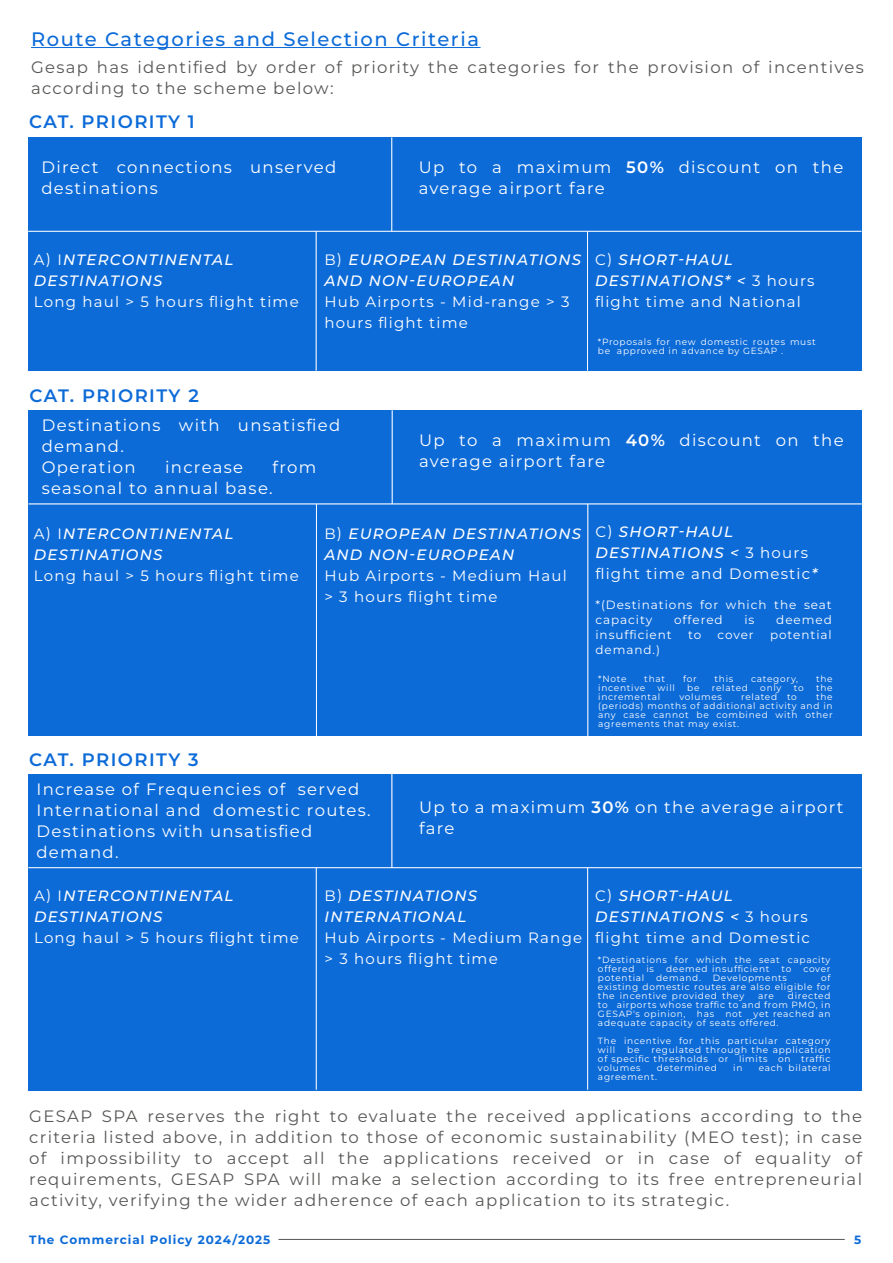
<style>
.page{position:relative;width:893px;height:1263px;background:#fff}
.page>*{position:absolute;margin:0;border:0;box-sizing:border-box;transform-origin:0 0}
.t1{font:500 19.5px "Montserrat";letter-spacing:.08em;color:#0d6bd8}
.t2{font:600 18px "Montserrat";letter-spacing:.08em;color:#0d6bd8}
.t3{font:16.5px/21px "Montserrat";letter-spacing:.08em;color:#575756;text-align:justify}
.t4{font:16.5px/21px "Montserrat";letter-spacing:.08em;color:#fff}
.t5{font:15px/21px "Montserrat";letter-spacing:.08em;color:#fff}
.t6{font:italic 500 15px/21px "Montserrat";letter-spacing:.08em;color:#fff}
.t7{font:12px/15px "Montserrat";letter-spacing:.08em;color:#fff}
.t8{font:700 12px "Montserrat";letter-spacing:.08em;color:#0d6bd8}
.t9{font:9px/9px "Montserrat";letter-spacing:.08em;color:#fff;text-align:justify}
.s1{font-weight:600}
.s2{font-weight:400;font-style:normal}
.s3{font-weight:500;font-style:italic}
</style>
<div class="page">
<div style="left:29px;top:410px;width:833px;height:326px;background:#0d6bd8"></div>
<div style="left:28px;top:774px;width:833px;height:316px;background:#0d6bd8"></div>
<hr style="left:29px;top:504px;width:833px;height:1px;background:#fff">
<hr style="left:316px;top:504px;width:1px;height:240px;background:#fff">
<hr style="left:392px;top:410px;width:1px;height:94px;background:#fff">
<hr style="left:587px;top:504px;width:1px;height:240px;background:#fff">
<hr style="left:28px;top:867px;width:833px;height:1px;background:#fff">
<hr style="left:316px;top:867px;width:1px;height:223px;background:#fff">
<hr style="left:392px;top:774px;width:1px;height:94px;background:#fff">
<hr style="left:587px;top:867px;width:1px;height:223px;background:#fff">
<div style="left:28px;top:137px;width:833px;height:234px;background:#0d6bd8"></div>
<hr style="left:28px;top:231px;width:833px;height:1px;background:#fff">
<hr style="left:316px;top:231px;width:1px;height:140px;background:#fff">
<hr style="left:391px;top:137px;width:1px;height:94px;background:#fff">
<hr style="left:587px;top:231px;width:1px;height:140px;background:#fff">
<hr style="left:31px;top:47px;width:450px;height:1px;background:#0d6bd8">
<hr style="left:278px;top:1239px;width:567px;height:1px;background:#575756">
<h1 class="t1" style="left:31px;top:26px;width:449px">Route Categories and Selection Criteria</h1>
<h3 class="t3" style="left:31px;top:56px;width:834px">Gesap has identified by order of priority the categories for the provision of incentives according to the scheme below:</h3>
<h2 class="t2" style="left:29px;top:109px;width:167px">CAT. PRIORITY 1</h2>
<h3 class="t4" style="left:41px;top:157px;width:296px">Direct connections unserved destinations</h3>
<h3 class="t4" style="left:419px;top:157px;width:426px">Up to a maximum <span class="s1">50%</span> discount on the average airport fare</h3>
<h3 class="t6" style="left:34px;top:248px;width:201px"><span class="s2">A) I</span>NTERCONTINENTAL<br>DESTINATIONS</h3>
<h3 class="t5" style="left:34px;top:290px;width:266px">Long haul &gt; 5 hours flight time</h3>
<h2 class="t2" style="left:30px;top:383px;width:171px">CAT. PRIORITY 2</h2>
<h3 class="t6" style="left:324px;top:248px;width:258px"><span class="s2">B)</span> EUROPEAN DESTINATIONS<br>AND NON-EUROPEAN</h3>
<h3 class="t5" style="left:324px;top:290px;width:247px">Hub Airports - Mid-range &gt; 3 hours flight time</h3>
<h3 class="t5" style="left:595px;top:248px;width:221px">C) <span class="s3">SHORT-HAUL<br>DESTINATIONS* &lt;</span> 3 hours flight time and National</h3>
<p class="t9" style="left:598px;top:337px;width:219px">*Proposals for new domestic routes must be approved in advance by GESAP .</p>
<h3 class="t4" style="left:42px;top:414px;width:300px">Destinations with unsatisfied demand.<br>Operation</h3>
<h3 class="t4" style="left:42px;top:456px;width:276px;text-indent:231px">from seasonal to annual base.</h3>
<h3 class="t4" style="left:165px;top:456px;width:79px">increase</h3>
<h3 class="t4" style="left:419px;top:429px;width:426px">Up to a maximum <span class="s1">40%</span> discount on the average airport fare</h3>
<h3 class="t6" style="left:34px;top:523px;width:201px"><span class="s2">A) I</span>NTERCONTINENTAL<br>DESTINATIONS</h3>
<h3 class="t5" style="left:34px;top:565px;width:266px">Long haul &gt; 5 hours flight time</h3>
<h2 class="t2" style="left:29px;top:747px;width:171px">CAT. PRIORITY 3</h2>
<h3 class="t6" style="left:324px;top:523px;width:258px"><span class="s2">B)</span> EUROPEAN DESTINATIONS<br>AND NON-EUROPEAN</h3>
<h3 class="t5" style="left:324px;top:565px;width:244px">Hub Airports - Medium Haul &gt; 3 hours flight time</h3>
<h3 class="t5" style="left:595px;top:521px;width:223px">C) <span class="s3">SHORT-HAUL<br>DESTINATIONS &lt;</span> 3 hours flight time and Domestic<span class="s3">*</span></h3>
<h3 class="t7" style="left:595px;top:597px;width:238px">*(Destinations for which the seat capacity</h3>
<h3 class="t7" style="left:674px;top:612px;width:50px">offered</h3>
<h3 class="t7" style="left:744px;top:612px;width:12px">is</h3>
<h3 class="t7" style="left:776px;top:612px;width:57px">deemed</h3>
<h3 class="t7" style="left:595px;top:627px;width:78px">insufficient</h3>
<h3 class="t7" style="left:688px;top:627px;width:15px">to</h3>
<h3 class="t7" style="left:717px;top:627px;width:38px">cover</h3>
<h3 class="t7" style="left:770px;top:627px;width:63px">potential</h3>
<h3 class="t7" style="left:595px;top:642px;width:66px">demand.)</h3>
<p class="t9" style="left:598px;top:673px;width:30px">*Note</p>
<p class="t9" style="left:644px;top:673px;width:22px">that</p>
<p class="t9" style="left:683px;top:673px;width:15px">for</p>
<p class="t9" style="left:714px;top:673px;width:20px">this</p>
<p class="t9" style="left:751px;top:673px;width:49px">category,</p>
<p class="t9" style="left:816px;top:673px;width:18px">the</p>
<p class="t9" style="left:598px;top:682px;width:49px">incentive</p>
<p class="t9" style="left:658px;top:682px;width:19px">will</p>
<p class="t9" style="left:687px;top:682px;width:14px">be</p>
<p class="t9" style="left:712px;top:682px;width:37px">related</p>
<p class="t9" style="left:760px;top:682px;width:23px">only</p>
<p class="t9" style="left:794px;top:682px;width:11px">to</p>
<p class="t9" style="left:816px;top:682px;width:18px">the</p>
<p class="t9" style="left:598px;top:691px;width:64px">incremental</p>
<p class="t9" style="left:679px;top:691px;width:44px">volumes</p>
<p class="t9" style="left:741px;top:691px;width:57px">related to</p>
<p class="t9" style="left:598px;top:691px;width:236px;text-indent:218px">the (periods) months of additional activity and in any case cannot be combined with other agreements that may exist.</p>
<h3 class="t4" style="left:36px;top:778px;width:336px">Increase of Frequencies of served<br>International and domestic routes.<br>Destinations with unsatisfied demand.</h3>
<h3 class="t6" style="left:34px;top:885px;width:201px"><span class="s2">A) I</span>NTERCONTINENTAL<br>DESTINATIONS</h3>
<h3 class="t5" style="left:34px;top:927px;width:266px">Long haul &gt; 5 hours flight time</h3>
<h3 class="t4" style="left:419px;top:796px;width:426px">Up to a maximum <span class="s1">30%</span> on the average airport fare</h3>
<h3 class="t6" style="left:324px;top:885px;width:154px"><span class="s2">B)</span> DESTINATIONS<br>INTERNATIONAL</h3>
<h3 class="t5" style="left:324px;top:927px;width:259px">Hub Airports - Medium Range &gt; 3 hours flight time</h3>
<h3 class="t5" style="left:595px;top:885px;width:216px">C) <span class="s3">SHORT-HAUL<br>DESTINATIONS &lt;</span> 3 hours flight time and Domestic</h3>
<p class="t9" style="left:598px;top:955px;width:234px">*Destinations for which the seat capacity offered</p>
<p class="t9" style="left:646px;top:964px;width:9px">is</p>
<p class="t9" style="left:666px;top:964px;width:105px">deemed insufficient</p>
<p class="t9" style="left:781px;top:964px;width:11px">to</p>
<p class="t9" style="left:803px;top:964px;width:29px">cover</p>
<p class="t9" style="left:598px;top:973px;width:234px;text-indent:223px">of existing domestic routes are also eligible for the incentive provided they</p>
<p class="t9" style="left:598px;top:973px;width:48px">potential</p>
<p class="t9" style="left:656px;top:973px;width:46px">demand.</p>
<p class="t9" style="left:713px;top:973px;width:76px">Developments</p>
<p class="t9" style="left:598px;top:991px;width:234px;text-indent:190px">directed to airports whose traffic to and from PMO, in GESAP's opinion,</p>
<p class="t9" style="left:758px;top:991px;width:17px">are</p>
<p class="t9" style="left:598px;top:1009px;width:234px;text-indent:156px">yet reached an adequate capacity of seats offered.</p>
<p class="t9" style="left:598px;top:1036px;width:234px">The incentive for this particular category will</p>
<p class="t9" style="left:697px;top:1009px;width:19px">has</p>
<p class="t9" style="left:725px;top:1009px;width:18px">not</p>
<p class="t9" style="left:598px;top:1045px;width:234px;text-indent:54px">regulated through the application of specific thresholds or limits on traffic volumes</p>
<p class="t9" style="left:627px;top:1045px;width:14px">be</p>
<p class="t9" style="left:657px;top:1063px;width:62px">determined</p>
<p class="t9" style="left:733px;top:1063px;width:11px">in</p>
<p class="t9" style="left:759px;top:1063px;width:73px">each bilateral</p>
<p class="t9" style="left:598px;top:1072px;width:61px">agreement.</p>
<p class="t3" style="left:29px;top:1105px;width:834px">GESAP SPA reserves the right to evaluate the received applications according to the criteria listed above, in addition to those of economic sustainability (MEO test); in case of impossibility to accept all the applications received or in case of equality of requirements, GESAP SPA will make a selection according to its free entrepreneurial activity, verifying the wider adherence of each application to its strategic.</p>
<h3 class="t8" style="left:29px;top:1231px;width:242px">The Commercial Policy 2024/2025</h3>
<h3 class="t8" style="left:854px;top:1231px;width:9px">5</h3>
</div>
